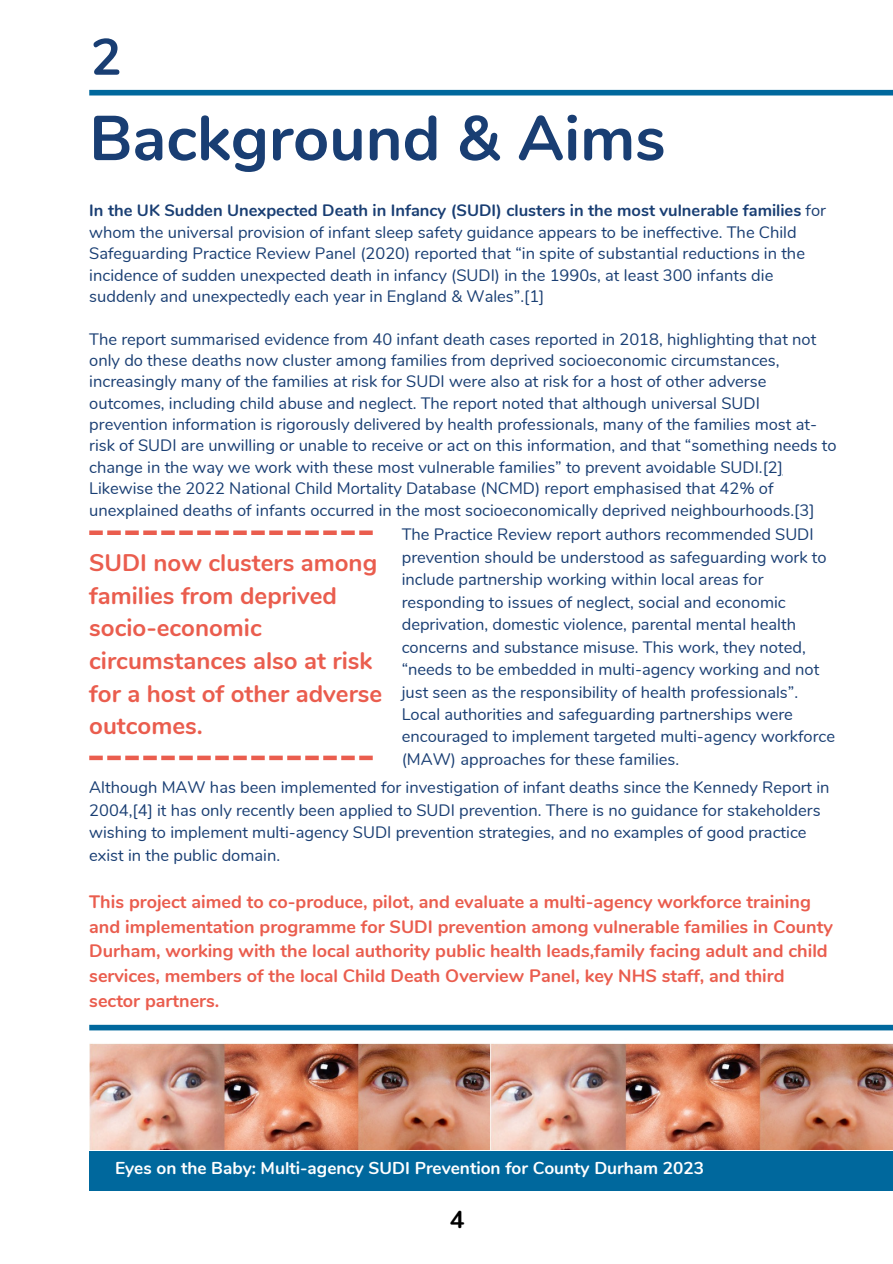
<style>
.page{position:relative;width:893px;height:1264px;background:#fff}
.page>*{position:absolute;margin:0;border:0;box-sizing:border-box;transform-origin:0 0}
.t1{font:700 63px "Nunito";color:#193e73}
.t2{font:700 51px "Nunito";color:#193e73}
.t3{font:700 24.6px "Nunito";color:#000}
.t4{font:700 24px/32.5px "Nunito";color:#ea5d4e}
.t5{font:700 18px/24.8px "Nunito";color:#ea5d4e}
.t6{font:700 17.25px "Nunito";color:#fff}
.t7{font:16.5px/22.5px "Nunito";color:#193e73}
.s1{font-weight:700}
</style>
<div class="page">
<div style="left:89px;top:90px;width:803px;height:5px;background:#00689d"></div>
<div style="left:89px;top:530px;width:14px;height:5px;background:#ea5d4e"></div>
<div style="left:107px;top:530px;width:14px;height:5px;background:#ea5d4e"></div>
<div style="left:125px;top:530px;width:14px;height:5px;background:#ea5d4e"></div>
<div style="left:143px;top:530px;width:14px;height:5px;background:#ea5d4e"></div>
<div style="left:161px;top:530px;width:14px;height:5px;background:#ea5d4e"></div>
<div style="left:179px;top:530px;width:14px;height:5px;background:#ea5d4e"></div>
<div style="left:197px;top:530px;width:14px;height:5px;background:#ea5d4e"></div>
<div style="left:215px;top:530px;width:14px;height:5px;background:#ea5d4e"></div>
<div style="left:233px;top:530px;width:14px;height:5px;background:#ea5d4e"></div>
<div style="left:251px;top:530px;width:14px;height:5px;background:#ea5d4e"></div>
<div style="left:269px;top:530px;width:14px;height:5px;background:#ea5d4e"></div>
<div style="left:287px;top:530px;width:14px;height:5px;background:#ea5d4e"></div>
<div style="left:305px;top:530px;width:14px;height:5px;background:#ea5d4e"></div>
<div style="left:323px;top:530px;width:14px;height:5px;background:#ea5d4e"></div>
<div style="left:341px;top:530px;width:14px;height:5px;background:#ea5d4e"></div>
<div style="left:359px;top:530px;width:14px;height:5px;background:#ea5d4e"></div>
<div style="left:89px;top:755px;width:14px;height:5px;background:#ea5d4e"></div>
<div style="left:107px;top:755px;width:14px;height:5px;background:#ea5d4e"></div>
<div style="left:125px;top:755px;width:14px;height:5px;background:#ea5d4e"></div>
<div style="left:143px;top:755px;width:14px;height:5px;background:#ea5d4e"></div>
<div style="left:161px;top:755px;width:14px;height:5px;background:#ea5d4e"></div>
<div style="left:179px;top:755px;width:14px;height:5px;background:#ea5d4e"></div>
<div style="left:197px;top:755px;width:14px;height:5px;background:#ea5d4e"></div>
<div style="left:215px;top:755px;width:14px;height:5px;background:#ea5d4e"></div>
<div style="left:233px;top:755px;width:14px;height:5px;background:#ea5d4e"></div>
<div style="left:251px;top:755px;width:14px;height:5px;background:#ea5d4e"></div>
<div style="left:269px;top:755px;width:14px;height:5px;background:#ea5d4e"></div>
<div style="left:287px;top:755px;width:14px;height:5px;background:#ea5d4e"></div>
<div style="left:305px;top:755px;width:14px;height:5px;background:#ea5d4e"></div>
<div style="left:323px;top:755px;width:14px;height:5px;background:#ea5d4e"></div>
<div style="left:341px;top:755px;width:14px;height:5px;background:#ea5d4e"></div>
<div style="left:359px;top:755px;width:14px;height:5px;background:#ea5d4e"></div>
<div style="left:89px;top:1024px;width:803px;height:6px;background:#00689d"></div>
<img style="left:89px;top:1043px;width:803px;height:106px">
<div style="left:89px;top:1150px;width:803px;height:40px;background:#00689d"></div>
<p class="t2" style="left:91px;top:23px;width:32px">2</p>
<p class="t1" style="left:89px;top:96px;width:578px">Background &amp; Aims</p>
<p class="t7" style="left:89px;top:200px;width:738px;line-height:21.3px"><span class="s1">In the UK Sudden Unexpected Death in Infancy (SUDI) clusters in the most vulnerable families</span> for whom the universal provision of infant sleep safety guidance appears to be ineffective. The Child Safeguarding Practice Review Panel (2020) reported that “in spite of substantial reductions in the incidence of sudden unexpected death in infancy (SUDI) in the 1990s, at least 300 infants die suddenly and unexpectedly each year in England &amp; Wales”.[1]</p>
<p class="t7" style="left:89px;top:328px;width:748px;line-height:21.3px">The report summarised evidence from 40 infant death cases reported in 2018, highlighting that not only do these deaths now cluster among families from deprived socioeconomic circumstances, increasingly many of the families at risk for SUDI were also at risk for a host of other adverse outcomes, including child abuse and neglect. The report noted that although universal SUDI prevention information is rigorously delivered by health professionals, many of the families most at&shy;risk of SUDI are unwilling or unable to receive or act on this information, and that “something needs to change in the way we work with these most vulnerable families” to prevent avoidable SUDI.[2] Likewise the 2022 National Child Mortality Database (NCMD) report emphasised that 42% of unexplained deaths of infants occurred in the most socioeconomically deprived neighbourhoods.[3]</p>
<p class="t4" style="left:89px;top:547px;width:294px">SUDI now clusters among families from deprived socio-economic circumstances also at risk for a host of other adverse outcomes.</p>
<p class="t7" style="left:401px;top:523px;width:435px">The Practice Review report authors recommended SUDI prevention should be understood as safeguarding work to include partnership working within local areas for responding to issues of neglect, social and economic deprivation, domestic violence, parental mental health concerns and substance misuse. This work, they noted, “needs to be embedded in multi-agency working and not just seen as the responsibility of health professionals”.<br>Local authorities and safeguarding partnerships were encouraged to implement targeted multi-agency workforce (MAW) approaches for these families.</p>
<p class="t7" style="left:89px;top:776px;width:741px">Although MAW has been implemented for investigation of infant deaths since the Kennedy Report in 2004,[4] it has only recently been applied to SUDI prevention. There is no guidance for stakeholders wishing to implement multi-agency SUDI prevention strategies, and no examples of good practice exist in the public domain.</p>
<p class="t5" style="left:89px;top:889px;width:745px">This project aimed to co-produce, pilot, and evaluate a multi-agency workforce training and implementation programme for SUDI prevention among vulnerable families in County Durham, working with the local authority public health leads,family facing adult and child services, members of the local Child Death Overview Panel, key NHS staff, and third sector partners.</p>
<p class="t6" style="left:115px;top:1156px;width:590px">Eyes on the Baby: Multi-agency SUDI Prevention for County Durham 2023</p>
<p class="t3" style="left:450px;top:1203px;width:16px">4</p>
</div>
